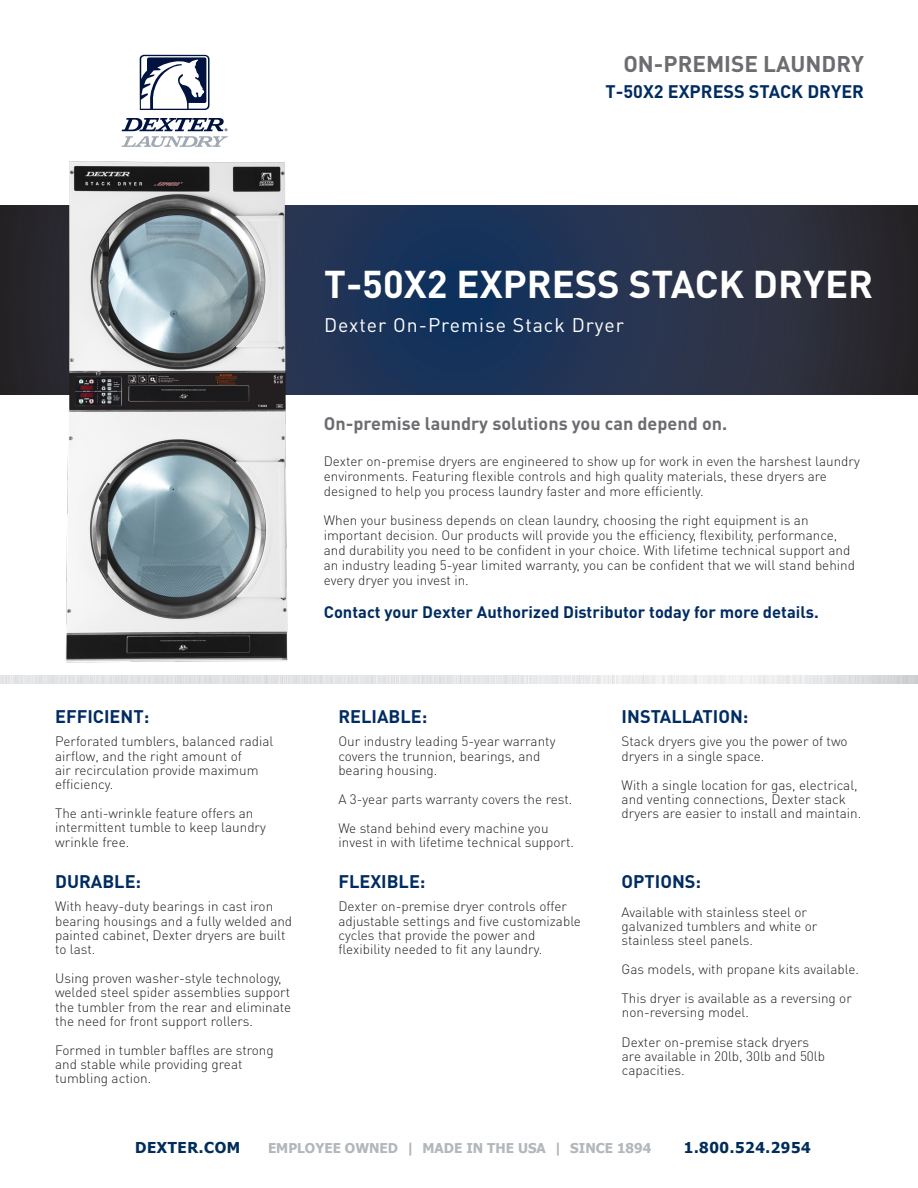
<style>
.page{position:relative;width:918px;height:1188px;background:#fff}
.page>*{position:absolute;margin:0;border:0;box-sizing:border-box;transform-origin:0 0}
.t1{font:700 38.25px "DIN Pro";color:#fff}
.t2{font:700 22.5px "DIN Pro";color:#6c6d70}
.t3{font:19.5px "DIN Pro";letter-spacing:.05em;color:#fff}
.t4{font:700 18px "DIN Pro";color:#002c62}
.t5{font:700 18px "DIN Pro";color:#6c6d70}
.t6{font:700 16.5px "DIN Pro";color:#002c62}
.t7{font:700 15px "Tahoma";letter-spacing:.04em;color:#002d5a}
.t8{font:300 13.5px/14.2px "DIN Pro";color:#231f20}
.t9{font:700 13.5px "Tahoma";color:#b2b7bb}
</style>
<div class="page">
<svg style="left:0;top:205px;width:918px;height:189px;background:#233049"></svg>
<img style="left:46px;top:161px;width:256px;height:502px">
<svg style="left:140px;top:55px;width:70px;height:55px"></svg>
<svg style="left:121px;top:118px;width:107px;height:29px"></svg>
<img style="left:0;top:675px;width:918px;height:9px">
<p class="t2" style="left:624px;top:49px;width:242px">ON-PREMISE LAUNDRY</p>
<p class="t4" style="left:606px;top:80px;width:260px">T-50X2 EXPRESS STACK DRYER</p>
<p class="t1" style="left:324px;top:258px;width:551px">T-50X2 EXPRESS STACK DRYER</p>
<p class="t3" style="left:324px;top:311px;width:301px">Dexter On-Premise Stack Dryer</p>
<p class="t5" style="left:324px;top:411px;width:405px">On-premise laundry solutions you can depend on.</p>
<p class="t8" style="left:324px;top:454px;width:538px;line-height:15px">Dexter on-premise dryers are engineered to show up for work in even the harshest laundry environments. Featuring flexible controls and high quality materials, these dryers are designed to help you process laundry faster and more efficiently.</p>
<p class="t8" style="left:324px;top:512px;width:533px;line-height:15px">When your business depends on clean laundry, choosing the right equipment is an important decision. Our products will provide you the efficiency, flexibility, performance, and durability you need to be confident in your choice. With lifetime technical support and an industry leading 5-year limited warranty, you can be confident that we will stand behind every dryer you invest in.</p>
<p class="t6" style="left:324px;top:601px;width:496px">Contact your Dexter Authorized Distributor today for more details.</p>
<p class="t4" style="left:55px;top:704px;width:96px">EFFICIENT:</p>
<p class="t8" style="left:55px;top:734px;width:220px">Perforated tumblers, balanced radial airflow, and the right amount of<br>air recirculation provide maximum efficiency.</p>
<p class="t8" style="left:55px;top:806px;width:212px">The anti-wrinkle feature offers an intermittent tumble to keep laundry wrinkle free.</p>
<p class="t4" style="left:55px;top:869px;width:88px">DURABLE:</p>
<p class="t8" style="left:55px;top:899px;width:239px">With heavy-duty bearings in cast iron bearing housings and a fully welded and painted cabinet, Dexter dryers are built to last.</p>
<p class="t8" style="left:55px;top:971px;width:238px">Using proven washer-style technology, welded steel spider assemblies support the tumbler from the rear and eliminate the need for front support rollers.</p>
<p class="t8" style="left:55px;top:1042px;width:220px">Formed in tumbler baffles are strong and stable while providing great tumbling action.</p>
<p class="t4" style="left:338px;top:704px;width:90px">RELIABLE:</p>
<p class="t8" style="left:338px;top:734px;width:219px">Our industry leading 5-year warranty covers the trunnion, bearings, and bearing housing.</p>
<p class="t8" style="left:338px;top:791px;width:235px">A 3-year parts warranty covers the rest.</p>
<p class="t8" style="left:338px;top:820px;width:237px">We stand behind every machine you invest in with lifetime technical support.</p>
<p class="t4" style="left:338px;top:869px;width:89px">FLEXIBLE:</p>
<p class="t8" style="left:338px;top:899px;width:244px">Dexter on-premise dryer controls offer adjustable settings and five customizable cycles that provide the power and flexibility needed to fit any laundry.</p>
<p class="t4" style="left:622px;top:704px;width:128px">INSTALLATION:</p>
<p class="t8" style="left:622px;top:734px;width:228px">Stack dryers give you the power of two dryers in a single space.</p>
<p class="t8" style="left:622px;top:777px;width:241px">With a single location for gas, electrical, and venting connections, Dexter stack dryers are easier to install and maintain.</p>
<p class="t4" style="left:622px;top:869px;width:81px">OPTIONS:</p>
<p class="t8" style="left:622px;top:904px;width:197px">Available with stainless steel or galvanized tumblers and white or stainless steel panels.</p>
<p class="t8" style="left:622px;top:962px;width:239px">Gas models, with propane kits available.</p>
<p class="t8" style="left:622px;top:991px;width:232px">This dryer is available as a reversing or non-reversing model.</p>
<p class="t8" style="left:622px;top:1034px;width:205px">Dexter on-premise stack dryers are available in 20lb, 30lb and 50lb capacities.</p>
<p class="t7" style="left:135px;top:1137px;width:107px">DEXTER.COM</p>
<p class="t9" style="left:268px;top:1138px;width:385px">EMPLOYEE OWNED | MADE IN THE USA | SINCE 1894</p>
<p class="t7" style="left:684px;top:1137px;width:128px">1.800.524.2954</p>
</div>
